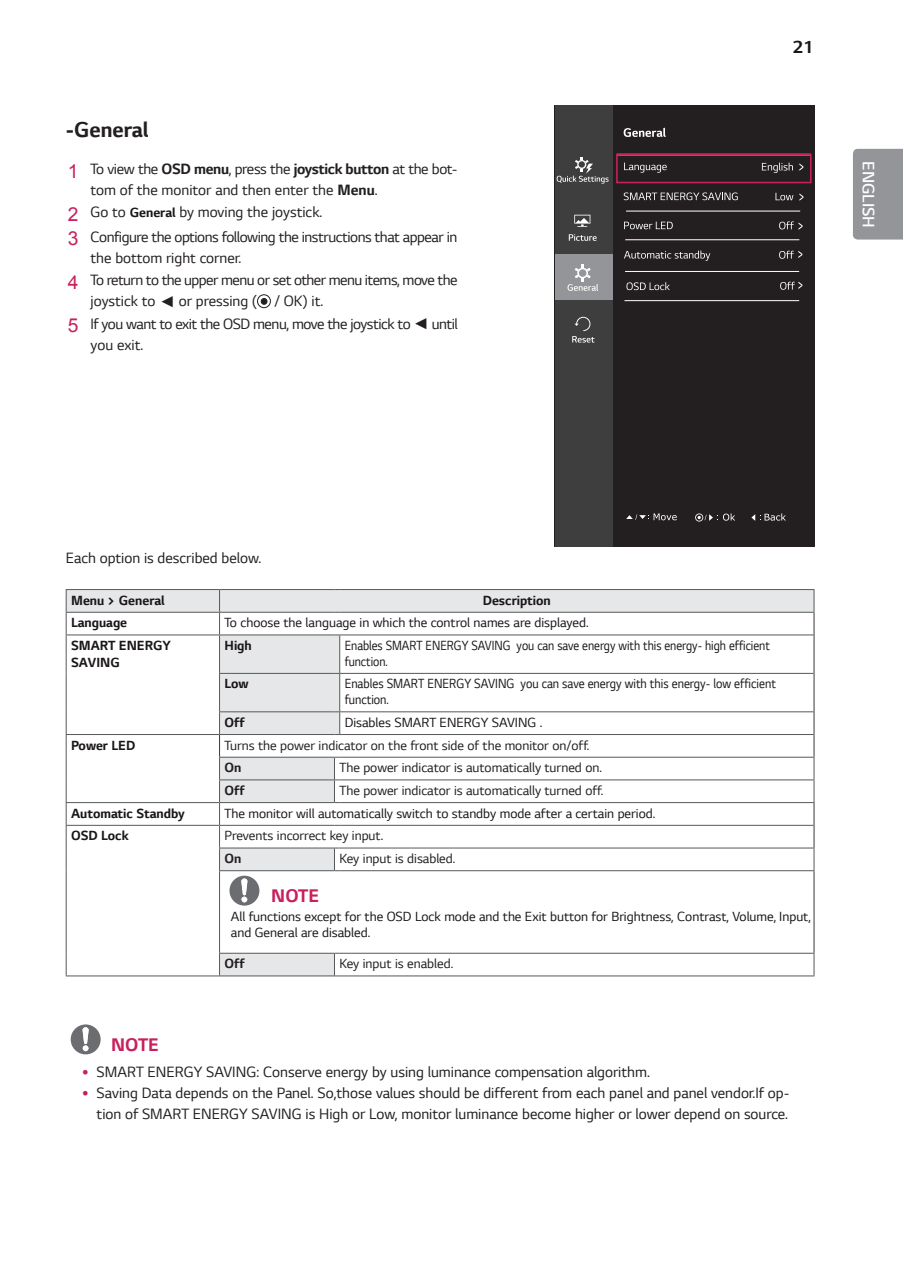
<style>
.page{position:relative;width:903px;height:1275px;background:#fff}
.page>*{position:absolute;margin:0;border:0;box-sizing:border-box;transform-origin:0 0}
.t1{font:700 22.75px "LG Smart";color:#231f20}
.t2{font:700 19.25px "LG Smart";color:#c8205d}
.t3{font:700 18.38px "LG Smart";color:#1a161a}
.t4{font:600 17.5px "LG Smart";color:#fff}
.t5{font:15.75px/21px "LG Smart";color:#231f20}
.t6{font:15.75px/24.2px "LG Smart";letter-spacing:-.03em;color:#231f20}
.t7{font:15.75px/22.4px "LG Smart";letter-spacing:-.035em;color:#231f20}
.t8{font:14px/15.8px "LG Smart";color:#1a161a}
.t9{font:14px "LG Smart";color:#231f20}
.t10{font:700 14px/16.8px "LG Smart";color:#1a161a}
.t11{font:14px/15.8px "LG Smart";color:#1a161a;scale:.88 1}
.t12{font:14px/15.8px "LG Smart";color:#1a161a;scale:.9 1}
.t13{font:700 14px "LG Smart";color:#231f20}
.s1{font-family:"Arial";font-size:19.25px;color:#c8205d}
.s2{font-weight:700}
.s3{font-weight:700;font-size:14px;color:#1a161a}
.s4{font-family:"Arial"}
</style>
<div class="page">
<div style="left:853px;top:149px;width:50px;height:91px;background:#939598"></div>
<div style="left:257px;top:294px;width:14px;height:14px;border:1px solid #231f20;border-radius:50%"></div>
<div style="left:261px;top:298px;width:6px;height:7px;border:1px solid #231f20;border-radius:50%"></div>
<div style="left:555px;top:106px;width:260px;height:441px;background:#231f20"></div>
<div style="left:555px;top:106px;width:57px;height:441px;background:#3e3e3f"></div>
<div style="left:555px;top:255px;width:57px;height:45px;background:#939598"></div>
<div style="left:616px;top:154px;width:195px;height:29px;border:2px solid #c7215d"></div>
<svg style="left:574px;top:215px;width:16px;height:12px"></svg>
<svg style="left:624px;top:128px;width:42px;height:9px"></svg>
<hr style="left:626px;top:211px;width:174px;height:1px;background:#fff">
<svg style="left:624px;top:163px;width:43px;height:10px"></svg>
<svg style="left:799px;top:163px;width:4px;height:8px"></svg>
<hr style="left:625px;top:239px;width:174px;height:1px;background:#fff">
<svg style="left:624px;top:222px;width:49px;height:7px"></svg>
<hr style="left:625px;top:271px;width:174px;height:1px;background:#fff">
<svg style="left:624px;top:251px;width:86px;height:10px"></svg>
<svg style="left:624px;top:192px;width:114px;height:8px"></svg>
<svg style="left:799px;top:193px;width:4px;height:8px"></svg>
<svg style="left:569px;top:234px;width:28px;height:7px"></svg>
<svg style="left:567px;top:264px;width:31px;height:27px"></svg>
<svg style="left:572px;top:317px;width:22px;height:26px"></svg>
<svg style="left:775px;top:193px;width:18px;height:7px"></svg>
<svg style="left:762px;top:163px;width:31px;height:10px"></svg>
<svg style="left:779px;top:221px;width:23px;height:9px"></svg>
<svg style="left:779px;top:251px;width:23px;height:8px"></svg>
<hr style="left:624px;top:300px;width:175px;height:1px;background:#fff">
<svg style="left:780px;top:282px;width:22px;height:8px"></svg>
<svg style="left:626px;top:282px;width:44px;height:8px"></svg>
<svg style="left:626px;top:513px;width:51px;height:7px"></svg>
<svg style="left:695px;top:513px;width:40px;height:9px"></svg>
<svg style="left:751px;top:513px;width:35px;height:8px"></svg>
<svg style="left:557px;top:157px;width:52px;height:27px"></svg>
<svg style="left:67px;top:590px;width:746px;height:385px"></svg>
<hr style="left:66px;top:589px;width:154px;height:1px;background:#57585a">
<hr style="left:220px;top:589px;width:114px;height:1px;background:#57585a">
<hr style="left:340px;top:589px;width:474px;height:1px;background:#57585a">
<svg style="left:66px;top:590px;width:1px;height:44px"></svg>
<hr style="left:66px;top:635px;width:1px;height:38px;background:#57585a">
<hr style="left:66px;top:673px;width:1px;height:39px;background:#57585a">
<hr style="left:66px;top:612px;width:154px;height:1px;background:#57585a">
<svg style="left:219px;top:590px;width:1px;height:44px"></svg>
<svg style="left:813px;top:590px;width:1px;height:45px"></svg>
<hr style="left:813px;top:635px;width:1px;height:38px;background:#3b3639">
<hr style="left:813px;top:673px;width:1px;height:39px;background:#3b3639">
<hr style="left:220px;top:612px;width:114px;height:1px;background:#57585a">
<hr style="left:340px;top:612px;width:474px;height:1px;background:#57585a">
<hr style="left:66px;top:634px;width:154px;height:1px;background:#57585a">
<hr style="left:66px;top:734px;width:154px;height:1px;background:#57585a">
<hr style="left:66px;top:802px;width:154px;height:1px;background:#57585a">
<svg style="left:66px;top:712px;width:1px;height:159px"></svg>
<hr style="left:66px;top:871px;width:1px;height:82px;background:#57585a">
<svg style="left:66px;top:953px;width:1px;height:22px"></svg>
<hr style="left:66px;top:825px;width:154px;height:1px;background:#57585a">
<hr style="left:219px;top:871px;width:1px;height:82px;background:#57585a">
<hr style="left:813px;top:871px;width:1px;height:82px;background:#3b3639">
<hr style="left:340px;top:802px;width:474px;height:1px;background:#57585a">
<hr style="left:220px;top:825px;width:114px;height:1px;background:#57585a">
<hr style="left:340px;top:825px;width:473px;height:1px;background:#57585a">
<hr style="left:66px;top:975px;width:154px;height:1px;background:#57585a">
<svg style="left:813px;top:954px;width:1px;height:21px"></svg>
<hr style="left:340px;top:779px;width:474px;height:1px;background:#57585a">
<hr style="left:340px;top:870px;width:474px;height:1px;background:#57585a">
<hr style="left:340px;top:975px;width:474px;height:1px;background:#57585a">
<svg style="left:219px;top:954px;width:1px;height:21px"></svg>
<hr style="left:219px;top:779px;width:115px;height:1px;background:#57585a">
<hr style="left:219px;top:870px;width:115px;height:1px;background:#57585a">
<hr style="left:220px;top:975px;width:114px;height:1px;background:#57585a">
<hr style="left:220px;top:802px;width:114px;height:1px;background:#57585a">
<hr style="left:219px;top:848px;width:115px;height:1px;background:#57585a">
<svg style="left:334px;top:848px;width:6px;height:23px"></svg>
<hr style="left:340px;top:848px;width:474px;height:1px;background:#57585a">
<hr style="left:219px;top:953px;width:115px;height:1px;background:#57585a">
<svg style="left:334px;top:953px;width:6px;height:23px"></svg>
<hr style="left:340px;top:953px;width:474px;height:1px;background:#57585a">
<hr style="left:340px;top:634px;width:473px;height:1px;background:#57585a">
<hr style="left:340px;top:673px;width:473px;height:1px;background:#57585a">
<hr style="left:340px;top:711px;width:473px;height:1px;background:#57585a">
<hr style="left:340px;top:734px;width:473px;height:1px;background:#57585a">
<svg style="left:813px;top:712px;width:1px;height:158px"></svg>
<hr style="left:219px;top:757px;width:115px;height:1px;background:#57585a">
<svg style="left:334px;top:757px;width:6px;height:46px"></svg>
<hr style="left:340px;top:757px;width:474px;height:1px;background:#57585a">
<hr style="left:220px;top:634px;width:114px;height:1px;background:#57585a">
<hr style="left:219px;top:635px;width:1px;height:38px;background:#57585a">
<hr style="left:339px;top:635px;width:1px;height:38px;background:#57585a">
<hr style="left:219px;top:673px;width:115px;height:1px;background:#57585a">
<hr style="left:219px;top:674px;width:1px;height:37px;background:#57585a">
<hr style="left:339px;top:674px;width:1px;height:37px;background:#57585a">
<hr style="left:219px;top:711px;width:115px;height:1px;background:#57585a">
<svg style="left:219px;top:712px;width:1px;height:158px"></svg>
<hr style="left:220px;top:734px;width:114px;height:1px;background:#57585a">
<svg style="left:334px;top:711px;width:6px;height:24px"></svg>
<svg style="left:229px;top:876px;width:30px;height:30px"></svg>
<svg style="left:71px;top:1024px;width:30px;height:30px"></svg>
<h1 class="t1" style="left:66px;top:114px;width:84px">-General</h1>
<p class="t5" style="left:91px;top:158px;width:369px;text-indent:-23px"><span class="s1">1</span> To view the <span class="s2">OSD menu</span>, press the <span class="s2">joystick button</span> at the bot&shy;tom of the monitor and then enter the <span class="s2">Menu</span>.</p>
<p class="t6" style="left:68px;top:200px;width:391px"><span class="s1">2</span> Go to <span class="s3">General</span> by moving the joystick.<br><span class="s1">3</span> Configure the options following the instructions that appear in</p>
<p class="t7" style="left:68px;top:246px;width:391px;text-indent:23px">the bottom right corner.<br><span class="s1">4</span> To return to the upper menu or set other menu items, move the</p>
<p class="t6" style="left:68px;top:289px;width:391px;line-height:22.4px;text-indent:23px">joystick to <span class="s4">◄</span> or pressing ( / OK) it.<br><span class="s1">5</span> If you want to exit the OSD menu, move the joystick to <span class="s4">◄</span> until</p>
<p class="t5" style="left:91px;top:333px;width:54px">you exit.</p>
<p class="t3" style="left:793px;top:34px;width:22px">21</p>
<p class="t4" style="left:880px;top:161px;width:68px;rotate:90deg">ENGLISH</p>
<p class="t5" style="left:66px;top:547px;width:197px">Each option is described below.</p>
<p class="t10" style="left:71px;top:591px;width:95px">Menu &gt; General</p>
<p class="t10" style="left:483px;top:591px;width:70px">Description</p>
<p class="t10" style="left:71px;top:614px;width:58px">Language</p>
<p class="t8" style="left:224px;top:614px;width:366px">To choose the language in which the control names are displayed.</p>
<p class="t10" style="left:71px;top:637px;width:101px">SMART ENERGY<br>SAVING</p>
<p class="t10" style="left:224px;top:637px;width:29px">High</p>
<p class="t11" style="left:345px;top:637px;width:485px">Enables SMART ENERGY SAVING you can save energy with this energy- high efficient function.</p>
<p class="t10" style="left:224px;top:675px;width:26px">Low</p>
<p class="t12" style="left:345px;top:675px;width:481px">Enables SMART ENERGY SAVING you can save energy with this energy- low efficient function.</p>
<p class="t10" style="left:224px;top:714px;width:21px">Off</p>
<p class="t8" style="left:345px;top:714px;width:199px">Disables SMART ENERGY SAVING .</p>
<p class="t10" style="left:71px;top:736px;width:66px">Power LED</p>
<p class="t9" style="left:224px;top:736px;width:366px">Turns the power indicator on the front side of the monitor on/off.</p>
<p class="t13" style="left:224px;top:758px;width:18px">On</p>
<p class="t9" style="left:339px;top:758px;width:264px">The power indicator is automatically turned on.</p>
<p class="t13" style="left:224px;top:781px;width:21px">Off</p>
<p class="t9" style="left:339px;top:781px;width:265px">The power indicator is automatically turned off.</p>
<p class="t10" style="left:71px;top:804px;width:115px">Automatic Standby</p>
<p class="t8" style="left:224px;top:805px;width:432px">The monitor will automatically switch to standby mode after a certain period.</p>
<p class="t10" style="left:71px;top:827px;width:59px">OSD Lock</p>
<p class="t9" style="left:224px;top:826px;width:160px">Prevents incorrect key input.</p>
<p class="t13" style="left:224px;top:849px;width:18px">On</p>
<p class="t9" style="left:339px;top:849px;width:117px">Key input is disabled.</p>
<p class="t2" style="left:271px;top:883px;width:49px">NOTE</p>
<p class="t8" style="left:231px;top:908px;width:581px">All functions except for the OSD Lock mode and the Exit button for Brightness, Contrast, Volume, Input, and General are disabled.</p>
<p class="t13" style="left:224px;top:954px;width:21px">Off</p>
<p class="t9" style="left:339px;top:954px;width:115px">Key input is enabled.</p>
<p class="t2" style="left:111px;top:1031px;width:49px">NOTE</p>
<p class="t5" style="left:97px;top:1061px;width:694px">SMART ENERGY SAVING: Conserve energy by using luminance compensation algorithm.<br>Saving Data depends on the Panel. So,those values should be different from each panel and panel vendor.If op&shy;tion of SMART ENERGY SAVING is High or Low, monitor luminance become higher or lower depend on source.</p>
</div>
